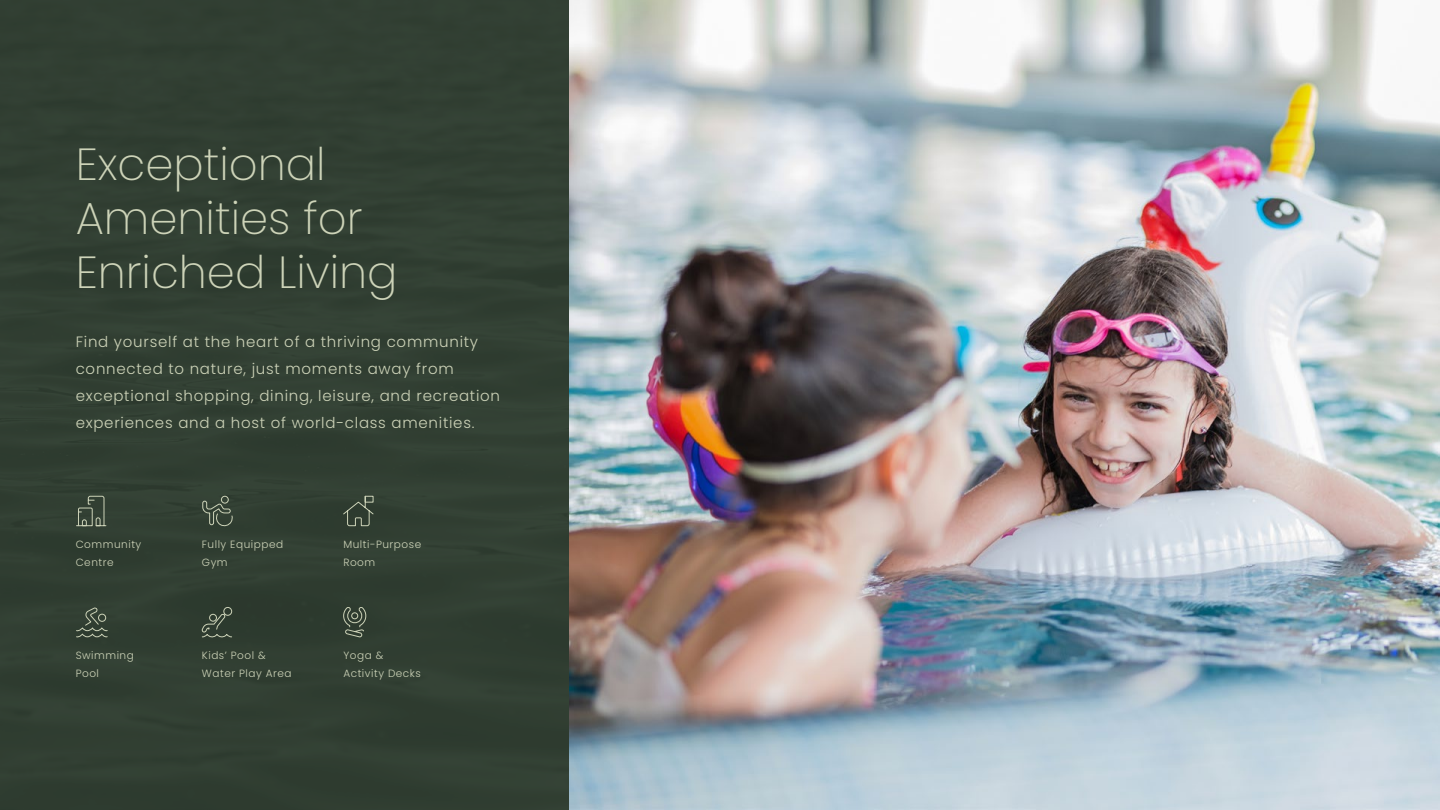
<style>
.page{position:relative;width:1440px;height:810px;background:#fff}
.page>*{position:absolute;margin:0;border:0;box-sizing:border-box;transform-origin:0 0}
.t1{font:200 45px/54px "Poppins";color:#cdd3b8}
.t2{font:300 15px/27px "Poppins";letter-spacing:.05em;color:#cdd3b8}
.t3{font:300 10.5px/18px "Poppins";letter-spacing:.05em;color:#cdd3b8}
</style>
<div class="page">
<div style="left:0;top:0;width:569px;height:810px;background:#313f33"></div>
<img style="left:569px;top:0;width:871px;height:810px">
<svg style="left:76px;top:496px;width:31px;height:30px"></svg>
<svg style="left:202px;top:496px;width:31px;height:32px"></svg>
<svg style="left:343px;top:496px;width:31px;height:30px"></svg>
<svg style="left:76px;top:607px;width:32px;height:30px"></svg>
<svg style="left:202px;top:607px;width:30px;height:31px"></svg>
<svg style="left:342px;top:606px;width:26px;height:31px"></svg>
<h1 class="t1" style="left:76px;top:138px;width:323px">Exceptional<br>Amenities for<br>Enriched Living</h1>
<p class="t2" style="left:76px;top:328px;width:426px">Find yourself at the heart of a thriving community connected to nature, just moments away from exceptional shopping, dining, leisure, and recreation experiences and a host of world-class amenities.</p>
<p class="t3" style="left:76px;top:535px;width:67px">Community<br>Centre</p>
<p class="t3" style="left:76px;top:646px;width:60px">Swimming<br>Pool</p>
<p class="t3" style="left:202px;top:535px;width:83px">Fully Equipped<br>Gym</p>
<p class="t3" style="left:202px;top:646px;width:91px">Kids’ Pool &amp;<br>Water Play Area</p>
<p class="t3" style="left:343px;top:535px;width:79px">Multi-Purpose<br>Room</p>
<p class="t3" style="left:343px;top:646px;width:79px">Yoga &amp;<br>Activity Decks</p>
</div>
